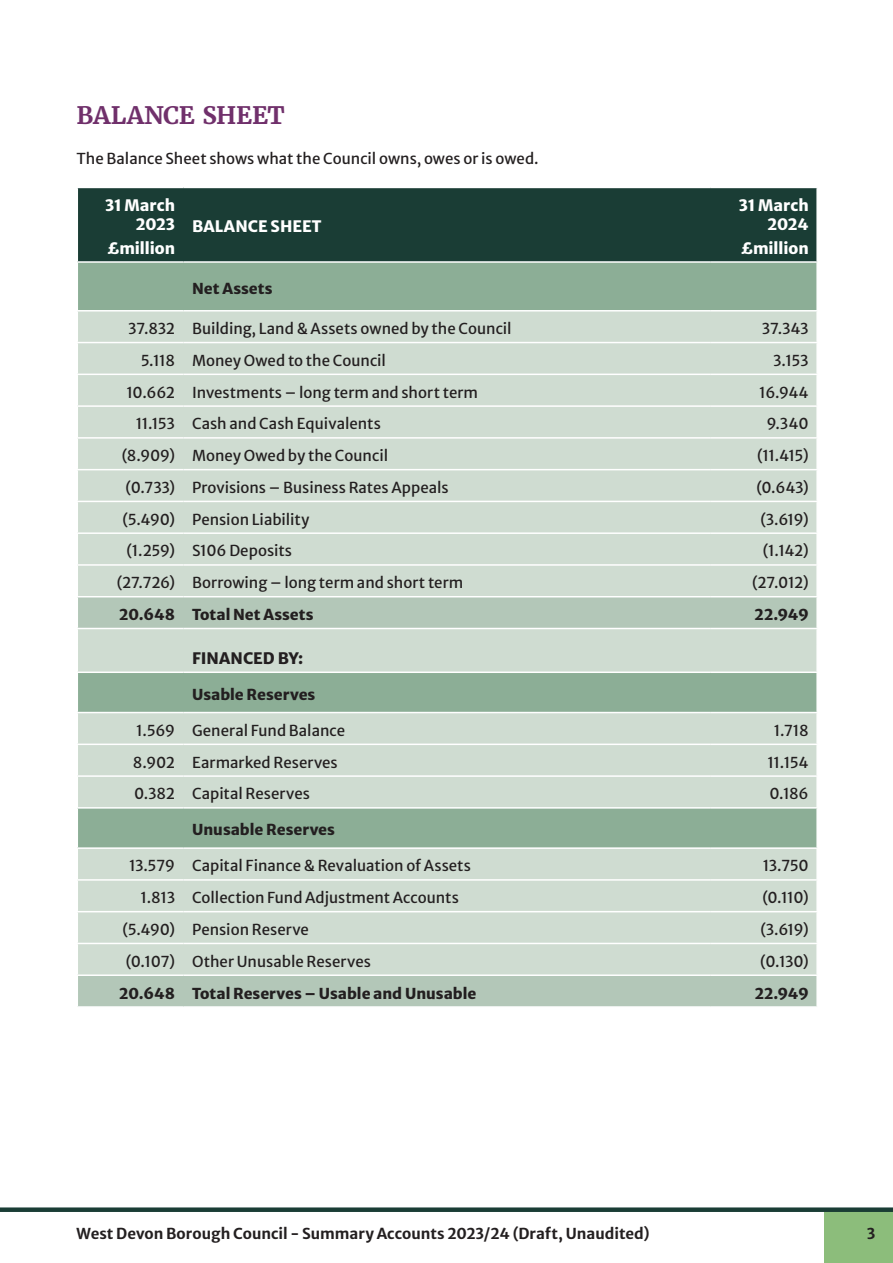
<style>
.page{position:relative;width:893px;height:1263px;background:#fff}
.page>*{position:absolute;margin:0;border:0;box-sizing:border-box;transform-origin:0 0}
.t1{font:700 24px "Merriweather";letter-spacing:-.01em;color:#70306b}
.t2{font:800 15.75px/18.9px "Merriweather Sans";color:#fff;text-align:right}
.t3{font:800 15.75px "Merriweather Sans";color:#231f20}
.t4{font:15px "Merriweather Sans";color:#231f20}
.t5{font:800 15px "Merriweather Sans";color:#231f20}
.t6{font:700 15px "Merriweather Sans";color:#231f20}
</style>
<div class="page">
<div style="left:825px;top:1212px;width:68px;height:51px;background:#8cbd7b"></div>
<div style="left:0;top:1207px;width:893px;height:5px;background:#1a3d35"></div>
<div style="left:78px;top:188px;width:738px;height:73px;background:#1a3d35"></div>
<div style="left:78px;top:263px;width:738px;height:47px;background:#8cae96"></div>
<div style="left:78px;top:311px;width:738px;height:285px;background:#cfdcd1"></div>
<svg style="left:78px;top:597px;width:738px;height:409px;fill:#cfdcd1"></svg>
<hr style="left:77px;top:342px;width:107px;height:1px;background:#fff">
<hr style="left:184px;top:342px;width:527px;height:1px;background:#fff">
<hr style="left:711px;top:342px;width:107px;height:1px;background:#fff">
<hr style="left:77px;top:374px;width:107px;height:1px;background:#fff">
<hr style="left:184px;top:374px;width:527px;height:1px;background:#fff">
<hr style="left:711px;top:374px;width:107px;height:1px;background:#fff">
<hr style="left:77px;top:405px;width:107px;height:2px;background:#fff">
<hr style="left:184px;top:405px;width:527px;height:2px;background:#fff">
<hr style="left:711px;top:405px;width:107px;height:2px;background:#fff">
<hr style="left:77px;top:437px;width:107px;height:2px;background:#fff">
<hr style="left:184px;top:437px;width:527px;height:2px;background:#fff">
<hr style="left:711px;top:437px;width:107px;height:2px;background:#fff">
<hr style="left:77px;top:469px;width:107px;height:1px;background:#fff">
<hr style="left:184px;top:469px;width:527px;height:1px;background:#fff">
<hr style="left:711px;top:469px;width:107px;height:1px;background:#fff">
<hr style="left:77px;top:501px;width:107px;height:1px;background:#fff">
<hr style="left:184px;top:501px;width:527px;height:1px;background:#fff">
<hr style="left:711px;top:501px;width:107px;height:1px;background:#fff">
<hr style="left:77px;top:532px;width:107px;height:2px;background:#fff">
<hr style="left:184px;top:532px;width:527px;height:2px;background:#fff">
<hr style="left:711px;top:532px;width:107px;height:2px;background:#fff">
<hr style="left:77px;top:564px;width:107px;height:2px;background:#fff">
<hr style="left:184px;top:564px;width:527px;height:2px;background:#fff">
<hr style="left:711px;top:564px;width:107px;height:2px;background:#fff">
<hr style="left:77px;top:628px;width:107px;height:1px;background:#fff">
<hr style="left:184px;top:628px;width:527px;height:1px;background:#fff">
<hr style="left:711px;top:628px;width:107px;height:1px;background:#fff">
<svg style="left:816px;top:629px;width:1px;height:15px"></svg>
<hr style="left:77px;top:671px;width:107px;height:2px;background:#fff">
<hr style="left:184px;top:671px;width:527px;height:2px;background:#fff">
<hr style="left:711px;top:671px;width:107px;height:2px;background:#fff">
<hr style="left:77px;top:712px;width:107px;height:1px;background:#fff">
<hr style="left:184px;top:712px;width:527px;height:1px;background:#fff">
<hr style="left:711px;top:712px;width:107px;height:1px;background:#fff">
<hr style="left:77px;top:743px;width:107px;height:2px;background:#fff">
<hr style="left:184px;top:743px;width:527px;height:2px;background:#fff">
<hr style="left:711px;top:743px;width:107px;height:2px;background:#fff">
<hr style="left:77px;top:775px;width:107px;height:2px;background:#fff">
<hr style="left:184px;top:775px;width:527px;height:2px;background:#fff">
<hr style="left:711px;top:775px;width:107px;height:2px;background:#fff">
<hr style="left:77px;top:807px;width:107px;height:2px;background:#fff">
<hr style="left:184px;top:807px;width:527px;height:2px;background:#fff">
<hr style="left:711px;top:807px;width:107px;height:2px;background:#fff">
<hr style="left:77px;top:847px;width:107px;height:2px;background:#fff">
<hr style="left:184px;top:847px;width:527px;height:2px;background:#fff">
<hr style="left:711px;top:847px;width:107px;height:2px;background:#fff">
<hr style="left:77px;top:879px;width:107px;height:2px;background:#fff">
<hr style="left:184px;top:879px;width:527px;height:2px;background:#fff">
<hr style="left:711px;top:879px;width:107px;height:2px;background:#fff">
<hr style="left:77px;top:911px;width:107px;height:1px;background:#fff">
<hr style="left:184px;top:911px;width:527px;height:1px;background:#fff">
<hr style="left:711px;top:911px;width:107px;height:1px;background:#fff">
<hr style="left:77px;top:943px;width:107px;height:1px;background:#fff">
<hr style="left:184px;top:943px;width:527px;height:1px;background:#fff">
<hr style="left:711px;top:943px;width:107px;height:1px;background:#fff">
<hr style="left:77px;top:974px;width:107px;height:2px;background:#fff">
<hr style="left:184px;top:974px;width:527px;height:2px;background:#fff">
<hr style="left:711px;top:974px;width:107px;height:2px;background:#fff">
<h1 class="t1" style="left:77px;top:100px;width:210px">BALANCE SHEET</h1>
<p class="t4" style="left:77px;top:145px;width:464px">The Balance Sheet shows what the Council owns, owes or is owed.</p>
<p class="t2" style="left:105px;top:194px;width:71px">31 March<br>2023</p>
<p class="t2" style="left:107px;top:237px;width:69px">£million</p>
<p class="t2" style="left:192px;top:215px;width:131px">BALANCE SHEET</p>
<p class="t2" style="left:739px;top:194px;width:71px">31 March<br>2024</p>
<p class="t2" style="left:741px;top:237px;width:69px">£million</p>
<p class="t5" style="left:192px;top:275px;width:82px">Net Assets</p>
<p class="t4" style="left:128px;top:315px;width:385px">37.832 Building, Land &amp; Assets owned by the Council</p>
<p class="t4" style="left:762px;top:315px;width:48px">37.343</p>
<p class="t4" style="left:141px;top:347px;width:247px">5.118 Money Owed to the Council</p>
<p class="t4" style="left:773px;top:347px;width:37px">3.153</p>
<p class="t4" style="left:126px;top:379px;width:353px">10.662 Investments – long term and short term</p>
<p class="t4" style="left:759px;top:379px;width:51px">16.944</p>
<p class="t4" style="left:136px;top:411px;width:247px">11.153 Cash and Cash Equivalents</p>
<p class="t4" style="left:766px;top:411px;width:44px">9.340</p>
<p class="t4" style="left:122px;top:443px;width:268px">(8.909) Money Owed by the Council</p>
<p class="t4" style="left:757px;top:443px;width:53px">(11.415)</p>
<p class="t4" style="left:126px;top:474px;width:325px">(0.733) Provisions – Business Rates Appeals</p>
<p class="t4" style="left:756px;top:474px;width:54px">(0.643)</p>
<p class="t4" style="left:123px;top:506px;width:188px">(5.490) Pension Liability</p>
<p class="t4" style="left:760px;top:506px;width:50px">(3.619)</p>
<p class="t4" style="left:127px;top:538px;width:167px">(1.259) S106 Deposits</p>
<p class="t4" style="left:763px;top:538px;width:47px">(1.142)</p>
<p class="t4" style="left:117px;top:570px;width:348px">(27.726) Borrowing – long term and short term</p>
<p class="t4" style="left:752px;top:570px;width:58px">(27.012)</p>
<p class="t5" style="left:119px;top:601px;width:196px">20.648 Total Net Assets</p>
<p class="t5" style="left:755px;top:601px;width:56px">22.949</p>
<p class="t3" style="left:192px;top:644px;width:113px">FINANCED BY:</p>
<p class="t5" style="left:192px;top:681px;width:125px">Usable Reserves</p>
<p class="t4" style="left:136px;top:717px;width:211px">1.569 General Fund Balance</p>
<p class="t4" style="left:774px;top:717px;width:37px">1.718</p>
<p class="t4" style="left:133px;top:749px;width:206px">8.902 Earmarked Reserves</p>
<p class="t4" style="left:767px;top:749px;width:43px">11.154</p>
<p class="t4" style="left:134px;top:781px;width:177px">0.382 Capital Reserves</p>
<p class="t4" style="left:769px;top:781px;width:41px">0.186</p>
<p class="t5" style="left:192px;top:817px;width:144px">Unusable Reserves</p>
<p class="t4" style="left:129px;top:853px;width:344px">13.579 Capital Finance &amp; Revaluation of Assets</p>
<p class="t4" style="left:763px;top:853px;width:47px">13.750</p>
<p class="t4" style="left:141px;top:885px;width:320px">1.813 Collection Fund Adjustment Accounts</p>
<p class="t4" style="left:762px;top:885px;width:48px">(0.110)</p>
<p class="t4" style="left:123px;top:916px;width:188px">(5.490) Pension Reserve</p>
<p class="t4" style="left:760px;top:916px;width:50px">(3.619)</p>
<p class="t4" style="left:126px;top:948px;width:247px">(0.107) Other Unusable Reserves</p>
<p class="t4" style="left:760px;top:948px;width:50px">(0.130)</p>
<p class="t5" style="left:119px;top:980px;width:359px">20.648 Total Reserves – Usable and Unusable</p>
<p class="t5" style="left:755px;top:980px;width:56px">22.949</p>
<p class="t6" style="left:77px;top:1221px;width:574px">West Devon Borough Council - Summary Accounts 2023/24 (Draft, Unaudited)</p>
<p class="t6" style="left:867px;top:1221px;width:10px">3</p>
</div>
